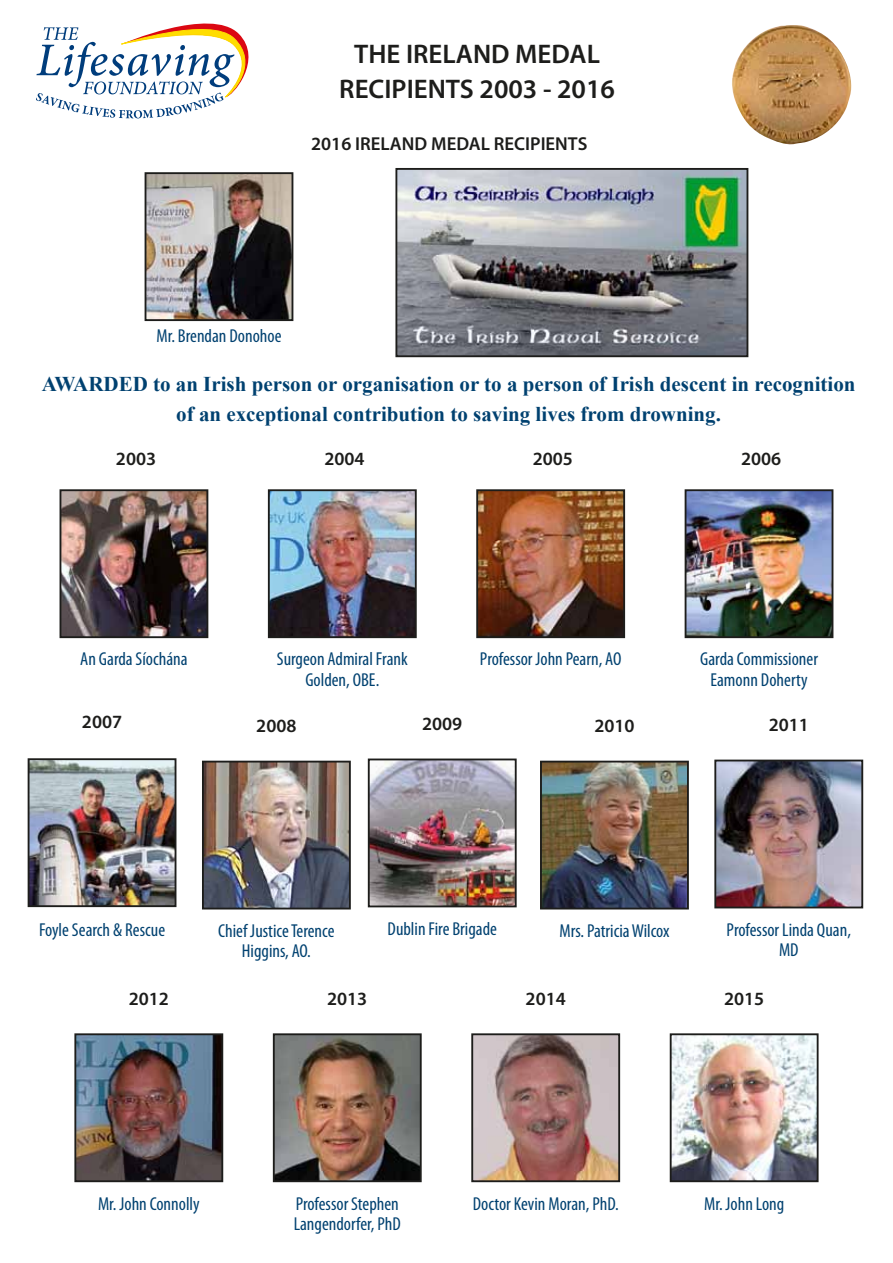
<style>
.page{position:relative;width:893px;height:1263px;background:#fff}
.page>*{position:absolute;margin:0;border:0;box-sizing:border-box;transform-origin:0 0}
.t1{font:600 27px/35.5px "Myriad Pro";color:#1d1d1b;text-align:center}
.t2{font:700 21px/30px "Times New Roman";color:#004170;text-align:center}
.t3{font:condensed 18.75px/20.7px "Myriad Pro";color:#004170;text-align:center}
.t4{font:600 18.75px "Myriad Pro";color:#1d1d1b}
</style>
<div class="page">
<img style="left:371px;top:761px;width:143px;height:143px">
<div style="left:368px;top:758px;width:149px;height:149px;border:2px solid #1d1d1b"></div>
<img style="left:543px;top:764px;width:143px;height:142px">
<div style="left:540px;top:761px;width:149px;height:148px;border:2px solid #1d1d1b"></div>
<img style="left:717px;top:763px;width:143px;height:142px">
<div style="left:714px;top:760px;width:149px;height:148px;border:2px solid #1d1d1b"></div>
<img style="left:77px;top:1036px;width:143px;height:143px">
<div style="left:74px;top:1033px;width:149px;height:149px;border:2px solid #1d1d1b"></div>
<img style="left:276px;top:1036px;width:143px;height:143px">
<div style="left:273px;top:1033px;width:149px;height:149px;border:2px solid #1d1d1b"></div>
<img style="left:474px;top:1036px;width:143px;height:143px">
<div style="left:471px;top:1033px;width:149px;height:149px;border:2px solid #1d1d1b"></div>
<img style="left:673px;top:1036px;width:143px;height:143px">
<div style="left:670px;top:1033px;width:149px;height:149px;border:2px solid #1d1d1b"></div>
<img style="left:688px;top:492px;width:142px;height:143px">
<div style="left:685px;top:489px;width:148px;height:149px;border:2px solid #1d1d1b"></div>
<img style="left:479px;top:492px;width:143px;height:143px">
<div style="left:476px;top:489px;width:149px;height:149px;border:2px solid #1d1d1b"></div>
<img style="left:271px;top:492px;width:143px;height:143px">
<div style="left:268px;top:489px;width:149px;height:149px;border:2px solid #1d1d1b"></div>
<img style="left:63px;top:492px;width:142px;height:143px">
<div style="left:60px;top:489px;width:148px;height:149px;border:2px solid #1d1d1b"></div>
<img style="left:148px;top:175px;width:142px;height:143px">
<div style="left:145px;top:172px;width:148px;height:149px;border:2px solid #1d1d1b"></div>
<img style="left:398px;top:171px;width:347px;height:183px">
<div style="left:395px;top:168px;width:353px;height:189px;border:2px solid #1d1d1b"></div>
<img style="left:205px;top:764px;width:143px;height:142px">
<div style="left:202px;top:761px;width:149px;height:148px;border:2px solid #1d1d1b"></div>
<img style="left:31px;top:761px;width:142px;height:143px">
<div style="left:28px;top:758px;width:148px;height:149px;border:2px solid #1d1d1b"></div>
<img style="left:732px;top:25px;width:120px;height:120px">
<svg style="left:36px;top:23px;width:213px;height:95px"></svg>
<h1 class="t1" style="left:339px;top:35px;width:277px">THE IRELAND MEDAL<br>RECIPIENTS 2003 - 2016</h1>
<p class="t4" style="left:311px;top:132px;width:278px">2016 IRELAND MEDAL RECIPIENTS</p>
<p class="t3" style="left:156px;top:325px;width:127px">Mr. Brendan Donohoe</p>
<p class="t2" style="left:42px;top:368px;width:815px">AWARDED to an Irish person or organisation or to a person of Irish descent in recognition of an exceptional contribution to saving lives from drowning.</p>
<p class="t4" style="left:116px;top:447px;width:42px">2003</p>
<p class="t3" style="left:80px;top:648px;width:109px">An Garda Síochána</p>
<p class="t4" style="left:324px;top:447px;width:42px">2004</p>
<p class="t4" style="left:533px;top:447px;width:42px">2005</p>
<p class="t3" style="left:277px;top:648px;width:132px">Surgeon Admiral Frank<br>Golden, OBE.</p>
<p class="t3" style="left:480px;top:648px;width:143px">Professor John Pearn, AO</p>
<p class="t4" style="left:741px;top:447px;width:42px">2006</p>
<p class="t3" style="left:700px;top:648px;width:119px">Garda Commissioner<br>Eamonn Doherty</p>
<p class="t4" style="left:82px;top:710px;width:42px">2007</p>
<p class="t4" style="left:769px;top:713px;width:42px">2011</p>
<p class="t4" style="left:422px;top:712px;width:42px">2009</p>
<p class="t4" style="left:256px;top:714px;width:42px">2008</p>
<p class="t4" style="left:594px;top:714px;width:42px">2010</p>
<p class="t3" style="left:388px;top:918px;width:111px">Dublin Fire Brigade</p>
<p class="t3" style="left:39px;top:919px;width:128px">Foyle Search &amp; Rescue</p>
<p class="t3" style="left:727px;top:919px;width:126px">Professor Linda Quan,<br>MD</p>
<p class="t3" style="left:218px;top:920px;width:118px">Chief Justice Terence<br>Higgins, AO.</p>
<p class="t3" style="left:559px;top:920px;width:112px">Mrs. Patricia Wilcox</p>
<p class="t4" style="left:129px;top:987px;width:42px">2012</p>
<p class="t4" style="left:327px;top:987px;width:42px">2013</p>
<p class="t4" style="left:526px;top:987px;width:42px">2014</p>
<p class="t4" style="left:724px;top:987px;width:42px">2015</p>
<p class="t3" style="left:294px;top:1193px;width:109px;text-align:left">Professor Stephen<br>Langendorfer, PhD</p>
<p class="t3" style="left:98px;top:1193px;width:103px">Mr. John Connolly</p>
<p class="t3" style="left:473px;top:1193px;width:147px">Doctor Kevin Moran, PhD.</p>
<p class="t3" style="left:704px;top:1193px;width:82px">Mr. John Long</p>
</div>
